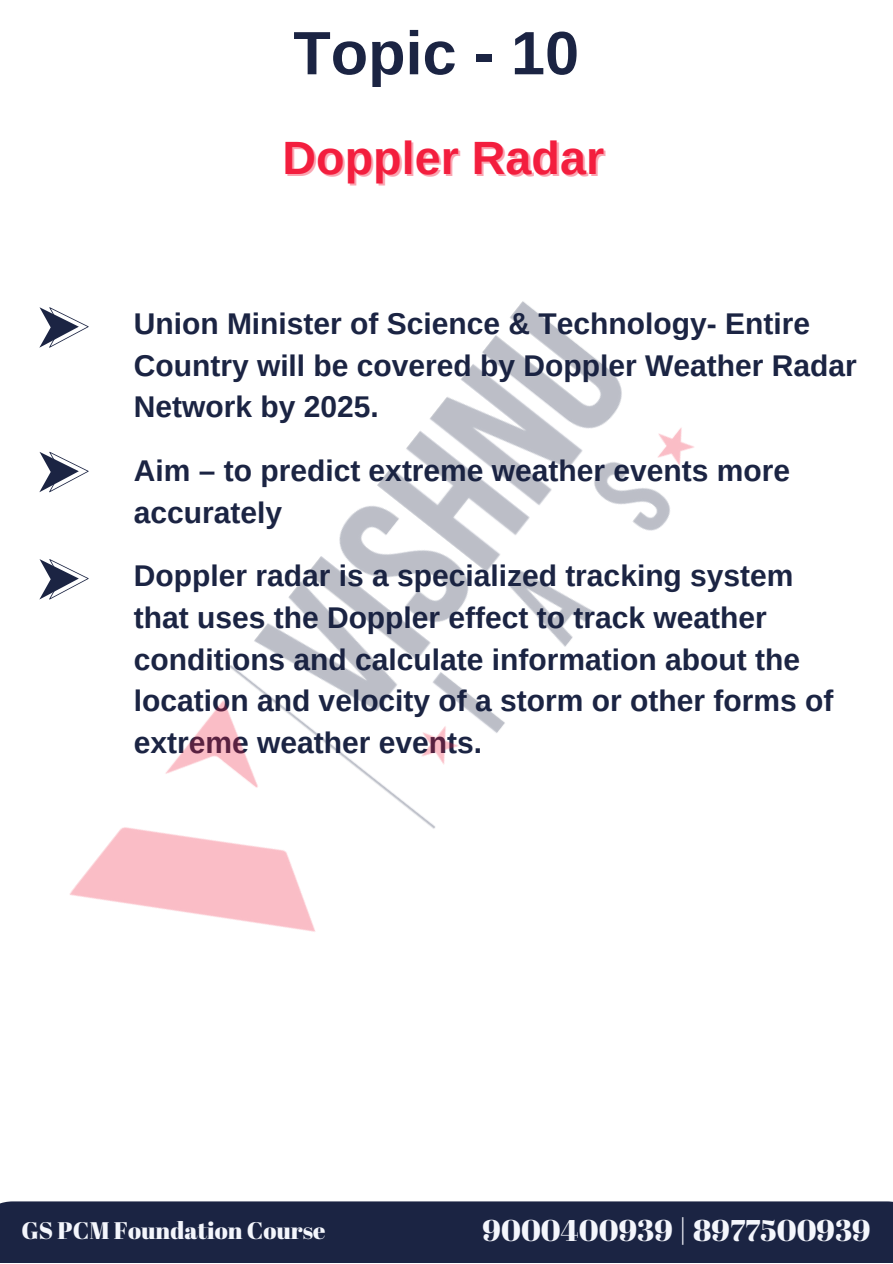
<style>
.page{position:relative;width:893px;height:1264px;background:#fff}
.page>*{position:absolute;margin:0;border:0;box-sizing:border-box;transform-origin:0 0}
.t1{font:700 61.2px "Arimo";color:#1b2443}
.t2{font:700 46.65px "Arimo";color:#f31e3e}
.t3{font:700 30px/41.5px "Arimo";color:#1b2443}
.t4{font:30px "Abril Fatface";color:#f4f6fc}
.t5{font:24px "Abril Fatface";color:#f4f6fc}
</style>
<div class="page">
<img style="left:39px;top:301px;width:655px;height:631px">
<div style="left:0;top:1201px;width:892px;height:61px;background:#1b2443"></div>
<p class="t1" style="left:293px;top:19px;width:287px">Topic - 10</p>
<p class="t2" style="left:282px;top:131px;width:323px">Doppler Radar</p>
<p class="t3" style="left:134px;top:303px;width:724px">Union Minister of Science &amp; Technology- Entire<br>Country will be covered by Doppler Weather Radar<br>Network by 2025.</p>
<p class="t3" style="left:134px;top:450px;width:658px">Aim – to predict extreme weather events more accurately</p>
<p class="t3" style="left:134px;top:555px;width:701px">Doppler radar is a specialized tracking system that uses the Doppler effect to track weather conditions and calculate information about the location and velocity of a storm or other forms of extreme weather events.</p>
<p class="t5" style="left:22px;top:1213px;width:305px">GS PCM Foundation Course</p>
<p class="t4" style="left:482px;top:1209px;width:389px">9000400939 | 8977500939</p>
</div>
